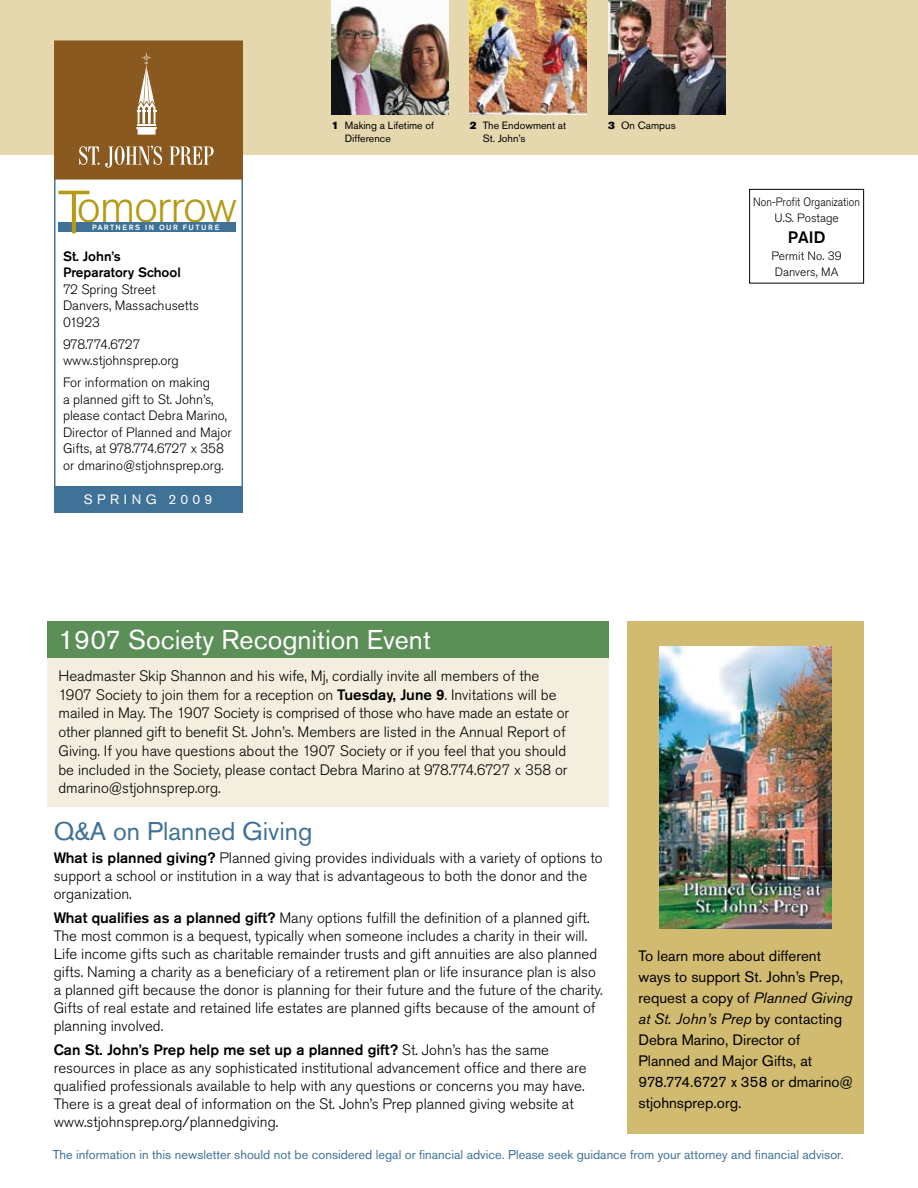
<style>
.page{position:relative;width:918px;height:1188px;background:#fff}
.page>*{position:absolute;margin:0;border:0;box-sizing:border-box;transform-origin:0 0}
.t1{font:300 46.35px "Akzidenz Grotesk Pro";letter-spacing:-.03em;color:#b59a16}
.t2{font:27px "Akzidenz Grotesk Pro";color:#fff}
.t3{font:25.5px "Akzidenz Grotesk Pro";color:#407297}
.t4{font:500 16.5px "Akzidenz Grotesk Pro";color:#000}
.t5{font:300 15px/18px "Akzidenz Grotesk Pro";color:#000}
.t6{font:15px/21px "Akzidenz Grotesk Pro";color:#000}
.t7{font:300 13.5px/16.5px "Akzidenz Grotesk Pro";color:#000}
.t8{font:500 13.5px/16.5px "Akzidenz Grotesk Pro";color:#000}
.t9{font:13.5px "Akzidenz Grotesk Pro";letter-spacing:.33em;color:#fff}
.t10{font:12.75px "Akzidenz Grotesk Pro";color:#407297}
.t11{font:300 12px/16.5px "Akzidenz Grotesk Pro";color:#000;text-align:center;scale:.9 1}
.t12{font:300 12px/16.5px "Akzidenz Grotesk Pro";color:#000}
.t13{font:10.5px/12.6px "Akzidenz Grotesk Pro";color:#000}
.t14{font:500 7.5px "Akzidenz Grotesk Pro";color:#fff}
.s1{font-size:60.45px}
.s2{font-family:"Akzidenz Grotesk Pro Super"}
.s3{font-weight:500}
.s4{font-style:italic}
</style>
<div class="page">
<div style="left:0;top:0;width:918px;height:155px;background:#e5d8af"></div>
<img style="left:331px;top:0;width:117px;height:115px">
<img style="left:470px;top:0;width:117px;height:115px">
<img style="left:608px;top:0;width:117px;height:115px">
<div style="left:628px;top:621px;width:236px;height:513px;background:#d1bb70"></div>
<img style="left:659px;top:646px;width:172px;height:282px">
<div style="left:47px;top:648px;width:561px;height:159px;background:#f3eede"></div>
<div style="left:47px;top:621px;width:561px;height:37px;background:#5c8f57"></div>
<div style="left:749px;top:189px;width:115px;height:95px;border:1px solid #000"></div>
<div style="left:54px;top:176px;width:189px;height:337px;background:#fff;border:2px solid #407297"></div>
<div style="left:54px;top:40px;width:189px;height:140px;background:#8a591f;border:2px solid #8a591f"></div>
<div style="left:54px;top:486px;width:189px;height:27px;background:#407297"></div>
<svg style="left:136px;top:53px;width:21px;height:82px"></svg>
<svg style="left:79px;top:146px;width:83px;height:22px"></svg>
<svg style="left:170px;top:146px;width:44px;height:19px"></svg>
<div style="left:58px;top:222px;width:178px;height:9px;background:#407297"></div>
<h1 class="t1" style="left:58px;top:176px;width:181px"><span class="s1">T</span>omorrow</h1>
<p class="t14" style="left:92px;top:222px;width:25px">pa rtne</p>
<p class="t14" style="left:129px;top:222px;width:22px">rs in</p>
<p class="t14" style="left:159px;top:222px;width:31px">ou r futu</p>
<p class="t14" style="left:208px;top:222px;width:12px">re</p>
<p class="t8" style="left:63px;top:248px;width:119px">St. John’s<br>Preparatory School</p>
<p class="t7" style="left:63px;top:281px;width:137px">72 Spring Street<br>Danvers, Massachusetts<br>01923</p>
<p class="t7" style="left:63px;top:336px;width:117px">978.774.6727 www.stjohnsprep.org</p>
<p class="t7" style="left:63px;top:374px;width:170px">For information on making<br>a planned gift to St. John’s, please contact Debra Marino,<br>Director of Planned and Major<br>Gifts, at 978.774.6727 x 358 or dmarino@stjohnsprep.org.</p>
<p class="t9" style="left:84px;top:490px;width:130px">Spring 2009</p>
<p class="t13" style="left:345px;top:119px;width:91px;text-indent:-13px"><span class="s2">1</span> Making a Lifetime of<br>Difference</p>
<p class="t13" style="left:483px;top:119px;width:85px;text-indent:-13px"><span class="s2">2</span> The Endowment at<br>St. John’s</p>
<p class="t13" style="left:608px;top:119px;width:69px"><span class="s2">3</span> On Campus</p>
<h2 class="t2" style="left:58px;top:622px;width:374px">1907 Society Recognition Event</h2>
<p class="t5" style="left:58px;top:666px;width:512px;line-height:18.8px">Headmaster Skip Shannon and his wife, Mj, cordially invite all members of the 1907 Society to join them for a reception on <span class="s3">Tuesday, June 9</span>. Invitations will be mailed in May. The 1907 Society is comprised of those who have made an estate or other planned gift to benefit St. John’s. Members are listed in the Annual Report of Giving. If you have questions about the 1907 Society or if you feel that you should be included in the Society, please contact Debra Marino at 978.774.6727 x 358 or dmarino@stjohnsprep.org.</p>
<p class="t11" style="left:753px;top:193px;width:120px">Non-Profit Organization<br>U.S. Postage</p>
<p class="t4" style="left:788px;top:227px;width:39px">PAID</p>
<p class="t12" style="left:771px;top:247px;width:72px">Permit No. 39<br>Danvers, MA</p>
<h3 class="t3" style="left:54px;top:815px;width:260px">Q&amp;A on Planned Giving</h3>
<p class="t5" style="left:54px;top:848px;width:550px"><span class="s3">What is planned giving?</span> Planned giving provides individuals with a variety of options to support a school or institution in a way that is advantageous to both the donor and the organization.</p>
<p class="t5" style="left:54px;top:909px;width:550px"><span class="s3">What qualifies as a planned gift?</span> Many options fulfill the definition of a planned gift.<br>The most common is a bequest, typically when someone includes a charity in their will.<br>Life income gifts such as charitable remainder trusts and gift annuities are also planned gifts. Naming a charity as a beneficiary of a retirement plan or life insurance plan is also a planned gift because the donor is planning for their future and the future of the charity.<br>Gifts of real estate and retained life estates are planned gifts because of the amount of planning involved.</p>
<p class="t5" style="left:54px;top:1041px;width:534px"><span class="s3">Can St. John’s Prep help me set up a planned gift?</span> St. John’s has the same resources in place as any sophisticated institutional advancement office and there are qualified professionals available to help with any questions or concerns you may have.<br>There is a great deal of information on the St. John’s Prep planned giving website at www.stjohnsprep.org/plannedgiving.</p>
<p class="t6" style="left:639px;top:946px;width:216px">To learn more about different ways to support St. John’s Prep, request a copy of <span class="s4">Planned Giving at St. John’s Prep</span> by contacting<br>Debra Marino, Director of<br>Planned and Major Gifts, at<br>978.774.6727 x 358 or dmarino@ stjohnsprep.org.</p>
<p class="t10" style="left:53px;top:1146px;width:792px">The information in this newsletter should not be considered legal or financial advice. Please seek guidance from your attorney and financial advisor.</p>
</div>
